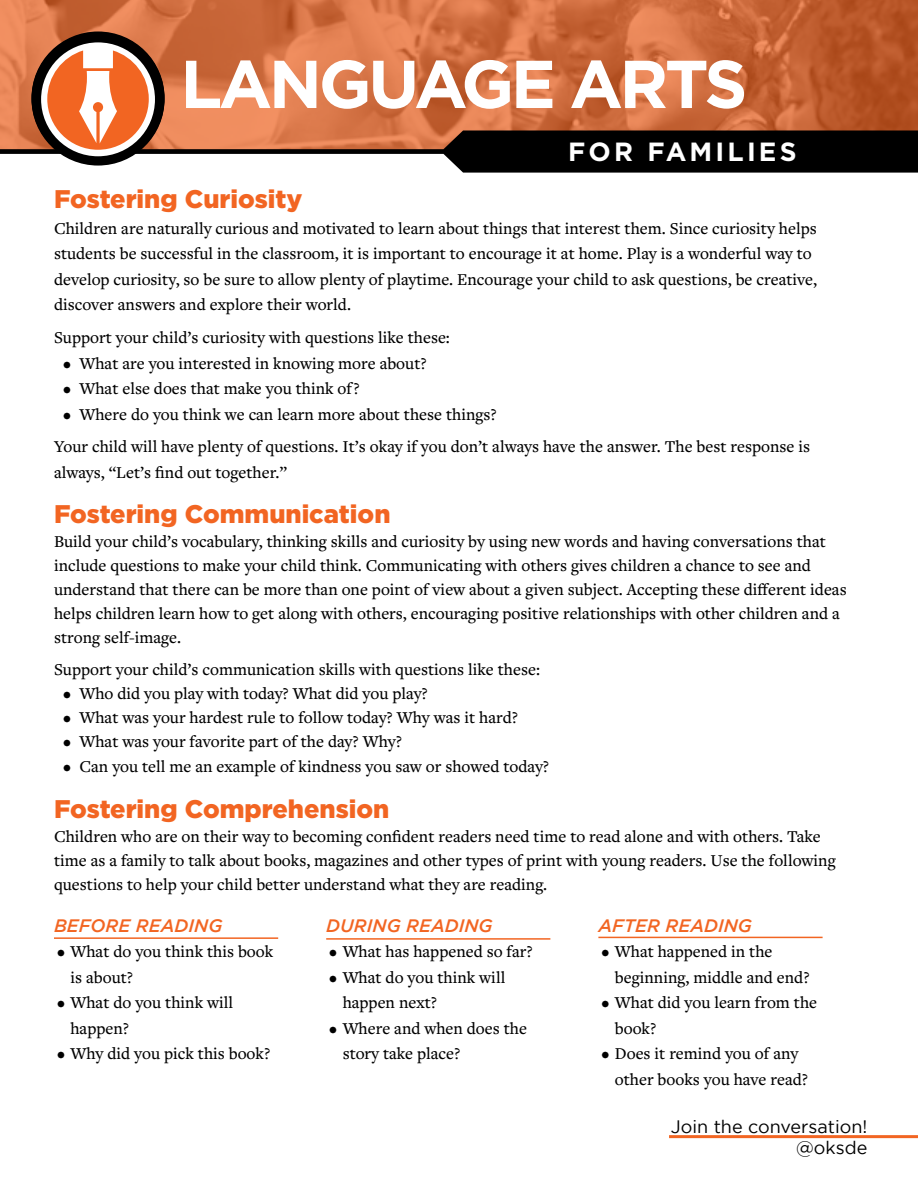
<style>
.page{position:relative;width:918px;height:1188px;background:#fff}
.page>*{position:absolute;margin:0;border:0;box-sizing:border-box;transform-origin:0 0}
.t1{font:700 67.5px "Gotham";letter-spacing:-.05em;color:#fff}
.t2{font:700 26.25px "Gotham";letter-spacing:.12em;color:#fff}
.Paragraph_Style_2{font:900 25.5px "Gotham";color:#f26522}
.Paragraph_Style_1{font:italic 500 18px "Gotham";color:#f26522}
.t3{font:18px/21.6px "Gotham";color:#000;text-align:right}
.Paragraph_Style_1-2{font:500 17.25px/25.5px "Freight Text Pro";color:#000}
</style>
<div class="page">
<svg style="left:0;top:0;width:918px;height:48px;background:#cf6d3f"></svg>
<hr style="left:669px;top:1135px;width:249px;height:3px;background:#f26522">
<svg style="left:31px;top:32px;width:134px;height:134px"></svg>
<svg style="left:0;top:48px;width:918px;height:125px;background:#ac6746"></svg>
<hr style="left:54px;top:937px;width:224px;height:2px;background:#f26522">
<hr style="left:326px;top:938px;width:224px;height:2px;background:#f26522">
<hr style="left:598px;top:937px;width:225px;height:1px;background:#f26522">
<h1 class="t1" style="left:180px;top:39px;width:569px">LANGUAGE ARTS</h1>
<h2 class="t2" style="left:568px;top:135px;width:230px">FOR FAMILIES</h2>
<p class="Paragraph_Style_2" style="left:54px;top:185px;width:250px">Fostering Curiosity</p>
<p class="Paragraph_Style_1-2" style="left:54px;top:215px;width:765px">Children are naturally curious and motivated to learn about things that interest them. Since curiosity helps students be successful in the classroom, it is important to encourage it at home. Play is a wonderful way to develop curiosity, so be sure to allow plenty of playtime. Encourage your child to ask questions, be creative, discover answers and explore their world.</p>
<p class="Paragraph_Style_1-2" style="left:54px;top:325px;width:397px">Support your child’s curiosity with questions like these:</p>
<p class="Paragraph_Style_1-2" style="left:63px;top:350px;width:365px">• What are you interested in knowing more about?</p>
<p class="Paragraph_Style_1-2" style="left:63px;top:376px;width:298px">• What else does that make you think of?</p>
<p class="Paragraph_Style_1-2" style="left:63px;top:401px;width:435px">• Where do you think we can learn more about these things?</p>
<p class="Paragraph_Style_1-2" style="left:54px;top:433px;width:758px">Your child will have plenty of questions. It’s okay if you don’t always have the answer. The best response is always, “Let’s find out together.”</p>
<p class="Paragraph_Style_2" style="left:54px;top:500px;width:338px">Fostering Communication</p>
<p class="Paragraph_Style_1-2" style="left:54px;top:529px;width:794px;line-height:24px">Build your child’s vocabulary, thinking skills and curiosity by using new words and having conversations that include questions to make your child think. Communicating with others gives children a chance to see and understand that there can be more than one point of view about a given subject. Accepting these different ideas helps children learn how to get along with others, encouraging positive relationships with other children and a strong self-image.</p>
<p class="Paragraph_Style_1-2" style="left:54px;top:656px;width:488px">Support your child’s communication skills with questions like these:</p>
<p class="Paragraph_Style_1-2" style="left:63px;top:680px;width:366px">• Who did you play with today? What did you play?</p>
<p class="Paragraph_Style_1-2" style="left:63px;top:704px;width:457px">• What was your hardest rule to follow today? Why was it hard?</p>
<p class="Paragraph_Style_1-2" style="left:63px;top:728px;width:341px">• What was your favorite part of the day? Why?</p>
<p class="Paragraph_Style_1-2" style="left:63px;top:753px;width:488px">• Can you tell me an example of kindness you saw or showed today?</p>
<p class="Paragraph_Style_2" style="left:54px;top:794px;width:337px">Fostering Comprehension</p>
<p class="Paragraph_Style_1-2" style="left:54px;top:824px;width:783px;line-height:24px">Children who are on their way to becoming confident readers need time to read alone and with others. Take time as a family to talk about books, magazines and other types of print with young readers. Use the following questions to help your child better understand what they are reading.</p>
<p class="Paragraph_Style_1" style="left:54px;top:915px;width:170px">BEFORE READING</p>
<p class="Paragraph_Style_1-2" style="left:70px;top:938px;width:204px;text-indent:-14px">• What do you think this book is about?</p>
<p class="Paragraph_Style_1-2" style="left:70px;top:989px;width:164px;text-indent:-14px">• What do you think will happen?</p>
<p class="Paragraph_Style_1-2" style="left:57px;top:1040px;width:215px">• Why did you pick this book?</p>
<p class="Paragraph_Style_1" style="left:326px;top:915px;width:168px">DURING READING</p>
<p class="Paragraph_Style_1-2" style="left:329px;top:938px;width:205px">• What has happened so far?</p>
<p class="Paragraph_Style_1-2" style="left:343px;top:964px;width:164px;text-indent:-14px">• What do you think will happen next?</p>
<p class="Paragraph_Style_1-2" style="left:343px;top:1015px;width:186px;text-indent:-14px">• Where and when does the story take place?</p>
<p class="Paragraph_Style_1" style="left:598px;top:915px;width:155px">AFTER READING</p>
<p class="Paragraph_Style_1-2" style="left:615px;top:938px;width:196px;text-indent:-14px">• What happened in the beginning, middle and end?</p>
<p class="Paragraph_Style_1-2" style="left:615px;top:989px;width:204px;text-indent:-14px">• What did you learn from the book?</p>
<p class="Paragraph_Style_1-2" style="left:615px;top:1040px;width:195px;text-indent:-14px">• Does it remind you of any other books you have read?</p>
<p class="t3" style="left:671px;top:1115px;width:198px">Join the conversation! @oksde</p>
</div>
